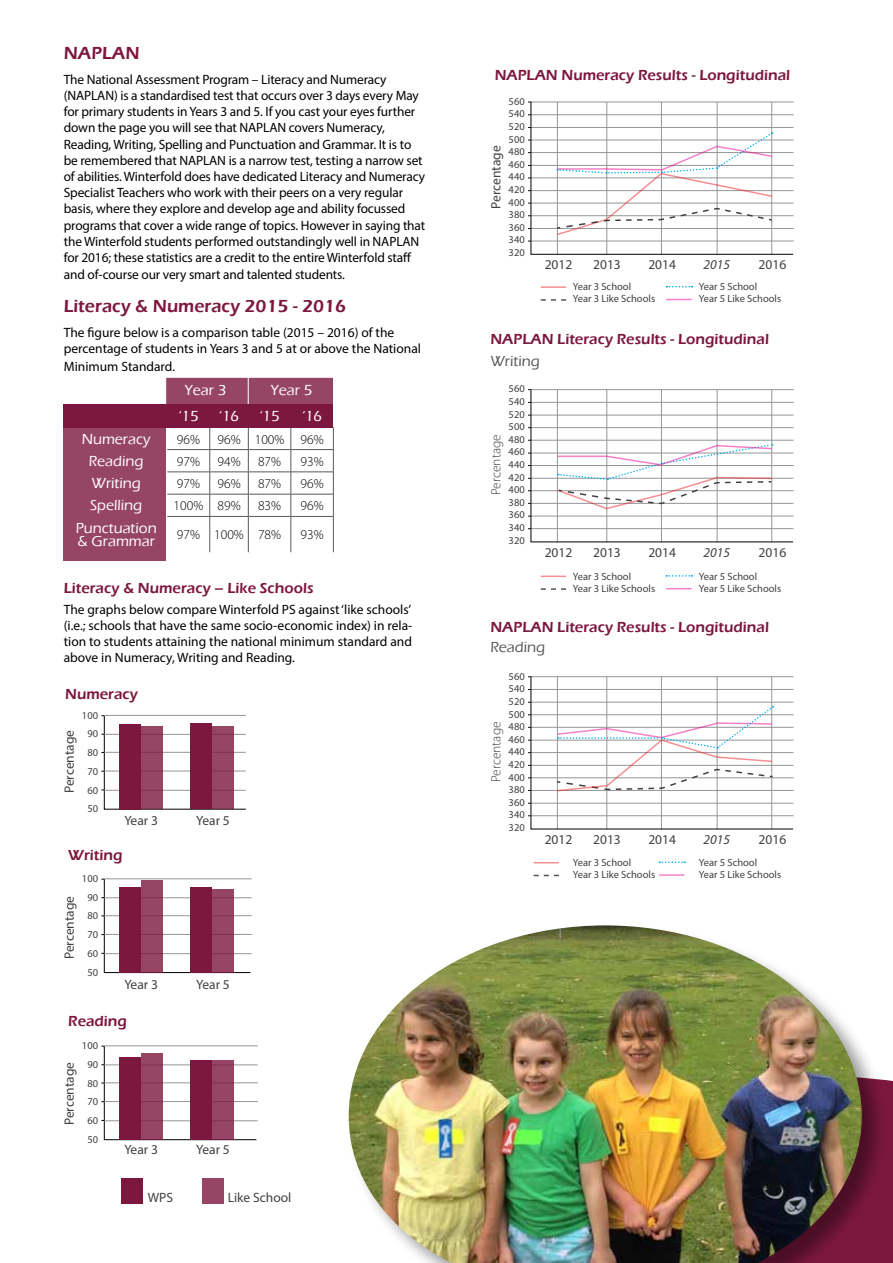
<style>
.page{position:relative;width:893px;height:1263px;background:#fff}
.page>*{position:absolute;margin:0;border:0;box-sizing:border-box;transform-origin:0 0}
.t1{font:600 18px "Eras ITC";color:#7c183e}
.t2{font:600 15px "Eras ITC";color:#7c183e}
.t3{font:500 15px/13.5px "Eras ITC";color:#fff}
.t4{font:500 15px "Eras ITC";color:#58595b}
.t5{font:13.5px/16.2px "Myriad Pro";letter-spacing:-.01em;color:#000}
.t6{font:13.5px "Myriad Pro";color:#414042}
.t7{font:300 13.5px "Myriad Pro";color:#000}
.t8{font:300 13.5px "Myriad Pro";color:#414042}
.t9{font:italic 13.5px "Myriad Pro";color:#414042}
.t10{font:10.5px/12.6px "Myriad Pro";color:#414042}
</style>
<div class="page">
<hr style="left:104px;top:878px;width:148px;height:1px;background:#939598">
<hr style="left:104px;top:1045px;width:154px;height:1px;background:#939598">
<hr style="left:104px;top:897px;width:148px;height:1px;background:#939598">
<hr style="left:104px;top:1065px;width:154px;height:1px;background:#939598">
<hr style="left:104px;top:915px;width:148px;height:1px;background:#939598">
<hr style="left:104px;top:1082px;width:154px;height:1px;background:#939598">
<hr style="left:104px;top:934px;width:148px;height:1px;background:#939598">
<hr style="left:104px;top:1101px;width:154px;height:1px;background:#939598">
<hr style="left:104px;top:953px;width:148px;height:1px;background:#939598">
<hr style="left:104px;top:1120px;width:154px;height:1px;background:#939598">
<svg style="left:101px;top:715px;width:145px;height:95px"></svg>
<svg style="left:101px;top:878px;width:150px;height:95px"></svg>
<svg style="left:101px;top:1045px;width:156px;height:95px"></svg>
<div style="left:121px;top:1178px;width:22px;height:25px;background:#7c183e"></div>
<div style="left:202px;top:1178px;width:21px;height:26px;background:#964664"></div>
<div style="left:64px;top:407px;width:102px;height:153px;background:#964664"></div>
<div style="left:64px;top:404px;width:269px;height:24px;background:#7c183e"></div>
<svg style="left:165px;top:377px;width:169px;height:139px"></svg>
<hr style="left:167px;top:516px;width:43px;height:1px;background:#58595b">
<hr style="left:210px;top:516px;width:38px;height:1px;background:#58595b">
<hr style="left:210px;top:517px;width:1px;height:35px;background:#58595b">
<hr style="left:248px;top:516px;width:43px;height:1px;background:#58595b">
<hr style="left:248px;top:517px;width:1px;height:35px;background:#58595b">
<hr style="left:291px;top:516px;width:43px;height:1px;background:#58595b">
<hr style="left:291px;top:517px;width:1px;height:35px;background:#58595b">
<hr style="left:333px;top:517px;width:1px;height:35px;background:#58595b">
<svg style="left:528px;top:101px;width:266px;height:154px"></svg>
<svg style="left:528px;top:389px;width:266px;height:154px"></svg>
<svg style="left:528px;top:676px;width:266px;height:154px"></svg>
<hr style="left:541px;top:286px;width:25px;height:2px;background:#ed1c26">
<hr style="left:541px;top:575px;width:25px;height:2px;background:#ed1c26">
<svg style="left:666px;top:286px;width:26px;height:1px"></svg>
<svg style="left:666px;top:575px;width:26px;height:2px"></svg>
<svg style="left:541px;top:299px;width:25px;height:2px"></svg>
<svg style="left:541px;top:588px;width:25px;height:2px"></svg>
<svg style="left:666px;top:299px;width:25px;height:1px"></svg>
<svg style="left:666px;top:588px;width:25px;height:1px"></svg>
<svg style="left:534px;top:862px;width:25px;height:1px"></svg>
<svg style="left:659px;top:861px;width:26px;height:2px"></svg>
<svg style="left:534px;top:875px;width:25px;height:1px"></svg>
<hr style="left:659px;top:874px;width:25px;height:2px;background:#ec008c">
<div style="left:347px;top:924px;width:542px;height:339px;background:#000;opacity:.4"></div>
<img style="left:349px;top:925px;width:513px;height:338px">
<h1 class="t1" style="left:64px;top:43px;width:77px">NAPLAN</h1>
<p class="t5" style="left:64px;top:71px;width:363px">The National Assessment Program – Literacy and Numeracy (NAPLAN) is a standardised test that occurs over 3 days every May for primary students in Years 3 and 5. If you cast your eyes further down the page you will see that NAPLAN covers Numeracy, Reading, Writing, Spelling and Punctuation and Grammar. It is to be remembered that NAPLAN is a narrow test, testing a narrow set of abilities. Winterfold does have dedicated Literacy and Numeracy Specialist Teachers who work with their peers on a very regular basis, where they explore and develop age and ability focussed programs that cover a wide range of topics. However in saying that the Winterfold students performed outstandingly well in NAPLAN for 2016; these statistics are a credit to the entire Winterfold staff and of-course our very smart and talented students.</p>
<h1 class="t1" style="left:64px;top:296px;width:284px">Literacy &amp; Numeracy 2015 - 2016</h1>
<p class="t5" style="left:64px;top:324px;width:359px">The figure below is a comparison table (2015 – 2016) of the percentage of students in Years 3 and 5 at or above the National</p>
<p class="t5" style="left:64px;top:358px;width:113px">Minimum Standard.</p>
<p class="t3" style="left:185px;top:383px;width:43px">Year 3</p>
<p class="t3" style="left:271px;top:383px;width:43px">Year 5</p>
<p class="t3" style="left:178px;top:410px;width:22px">‘15</p>
<p class="t3" style="left:219px;top:410px;width:22px">‘16</p>
<p class="t3" style="left:259px;top:410px;width:22px">‘15</p>
<p class="t3" style="left:302px;top:410px;width:22px">‘16</p>
<p class="t3" style="left:82px;top:432px;width:70px">Numeracy</p>
<p class="t7" style="left:177px;top:432px;width:25px">96%</p>
<p class="t7" style="left:217px;top:432px;width:108px">96% 100% 96%</p>
<p class="t3" style="left:89px;top:454px;width:56px">Reading</p>
<p class="t7" style="left:177px;top:454px;width:25px">97%</p>
<p class="t7" style="left:217px;top:454px;width:25px">94%</p>
<p class="t7" style="left:258px;top:454px;width:25px">87%</p>
<p class="t7" style="left:301px;top:454px;width:25px">93%</p>
<p class="t3" style="left:92px;top:477px;width:51px">Writing</p>
<p class="t7" style="left:177px;top:476px;width:25px">97%</p>
<p class="t7" style="left:217px;top:476px;width:25px">96%</p>
<p class="t7" style="left:258px;top:476px;width:25px">87%</p>
<p class="t7" style="left:301px;top:476px;width:25px">96%</p>
<p class="t3" style="left:90px;top:499px;width:54px">Spelling</p>
<p class="t7" style="left:174px;top:498px;width:68px">100% 89%</p>
<p class="t7" style="left:258px;top:498px;width:25px">83%</p>
<p class="t7" style="left:301px;top:498px;width:25px">96%</p>
<p class="t3" style="left:76px;top:521px;width:82px">Punctuation &amp; Grammar</p>
<p class="t7" style="left:177px;top:527px;width:106px">97% 100% 78%</p>
<p class="t7" style="left:301px;top:527px;width:25px">93%</p>
<p class="t2" style="left:64px;top:580px;width:251px">Literacy &amp; Numeracy – Like Schools</p>
<p class="t5" style="left:64px;top:601px;width:350px;text-align:justify">The graphs below compare Winterfold PS against ‘like schools’ (i.e.; schools that have the same socio-economic index) in rela&shy;tion to students attaining the national minimum standard and above in Numeracy, Writing and Reading.</p>
<p class="t2" style="left:65px;top:685px;width:74px">Numeracy</p>
<p class="t10" style="left:82px;top:705px;width:18px;line-height:18.8px;text-align:center">100<br>90<br>80<br>70<br>60<br>50</p>
<p class="t6" style="left:61px;top:793px;width:65px;rotate:-90deg">Percentage</p>
<p class="t6" style="left:124px;top:812px;width:35px">Year 3</p>
<p class="t2" style="left:68px;top:846px;width:56px">Writing</p>
<p class="t10" style="left:82px;top:869px;width:18px;line-height:18.8px;text-align:center">100<br>90<br>80<br>70<br>60<br>50</p>
<p class="t6" style="left:61px;top:959px;width:65px;rotate:-90deg">Percentage</p>
<p class="t6" style="left:124px;top:976px;width:35px">Year 3</p>
<p class="t2" style="left:68px;top:1012px;width:60px">Reading</p>
<p class="t10" style="left:82px;top:1036px;width:18px;line-height:18.8px;text-align:center">100<br>90<br>80<br>70<br>60<br>50</p>
<p class="t6" style="left:61px;top:1125px;width:65px;rotate:-90deg">Percentage</p>
<p class="t6" style="left:124px;top:1141px;width:35px">Year 3</p>
<p class="t6" style="left:196px;top:812px;width:35px">Year 5</p>
<p class="t6" style="left:196px;top:976px;width:35px">Year 5</p>
<p class="t6" style="left:196px;top:1141px;width:35px">Year 5</p>
<p class="t6" style="left:148px;top:1189px;width:27px">WPS</p>
<p class="t6" style="left:228px;top:1189px;width:65px">Like School</p>
<p class="t2" style="left:495px;top:67px;width:297px">NAPLAN Numeracy Results - Longitudinal</p>
<p class="t10" style="left:509px;top:95px;width:18px;text-align:justify">560<br>540<br>520<br>500<br>480<br>460<br>440<br>420<br>400<br>380<br>360<br>340<br>320</p>
<p class="t6" style="left:488px;top:209px;width:65px;rotate:-90deg">Percentage</p>
<p class="t6" style="left:545px;top:257px;width:29px">2012</p>
<p class="t6" style="left:593px;top:257px;width:29px">2013</p>
<p class="t6" style="left:648px;top:257px;width:29px">2014</p>
<p class="t10" style="left:573px;top:280px;width:84px">Year 3 School<br>Year 3 Like Schools</p>
<p class="t9" style="left:703px;top:257px;width:28px">2015</p>
<p class="t6" style="left:759px;top:257px;width:29px">2016</p>
<p class="t10" style="left:699px;top:280px;width:84px">Year 5 School<br>Year 5 Like Schools</p>
<p class="t2" style="left:490px;top:331px;width:280px">NAPLAN Literacy Results - Longitudinal</p>
<p class="t4" style="left:490px;top:353px;width:51px">Writing</p>
<p class="t10" style="left:509px;top:382px;width:18px;text-align:justify">560<br>540<br>520<br>500<br>480<br>460<br>440<br>420<br>400<br>380<br>360<br>340<br>320</p>
<p class="t8" style="left:489px;top:495px;width:62px;rotate:-90deg">Percentage</p>
<p class="t6" style="left:545px;top:544px;width:29px">2012</p>
<p class="t6" style="left:593px;top:544px;width:29px">2013</p>
<p class="t6" style="left:648px;top:544px;width:29px">2014</p>
<p class="t10" style="left:573px;top:570px;width:84px">Year 3 School<br>Year 3 Like Schools</p>
<p class="t9" style="left:703px;top:544px;width:28px">2015</p>
<p class="t6" style="left:759px;top:544px;width:29px">2016</p>
<p class="t10" style="left:699px;top:570px;width:84px">Year 5 School<br>Year 5 Like Schools</p>
<p class="t2" style="left:490px;top:619px;width:280px">NAPLAN Literacy Results - Longitudinal</p>
<p class="t4" style="left:490px;top:639px;width:56px">Reading</p>
<p class="t10" style="left:509px;top:670px;width:18px;text-align:justify">560<br>540<br>520<br>500<br>480<br>460<br>440<br>420<br>400<br>380<br>360<br>340<br>320</p>
<p class="t8" style="left:489px;top:782px;width:62px;rotate:-90deg">Percentage</p>
<p class="t6" style="left:545px;top:831px;width:29px">2012</p>
<p class="t6" style="left:593px;top:831px;width:29px">2013</p>
<p class="t6" style="left:648px;top:831px;width:29px">2014</p>
<p class="t10" style="left:573px;top:856px;width:84px">Year 3 School<br>Year 3 Like Schools</p>
<p class="t9" style="left:703px;top:831px;width:28px">2015</p>
<p class="t6" style="left:759px;top:831px;width:29px">2016</p>
<p class="t10" style="left:699px;top:856px;width:84px">Year 5 School<br>Year 5 Like Schools</p>
</div>
